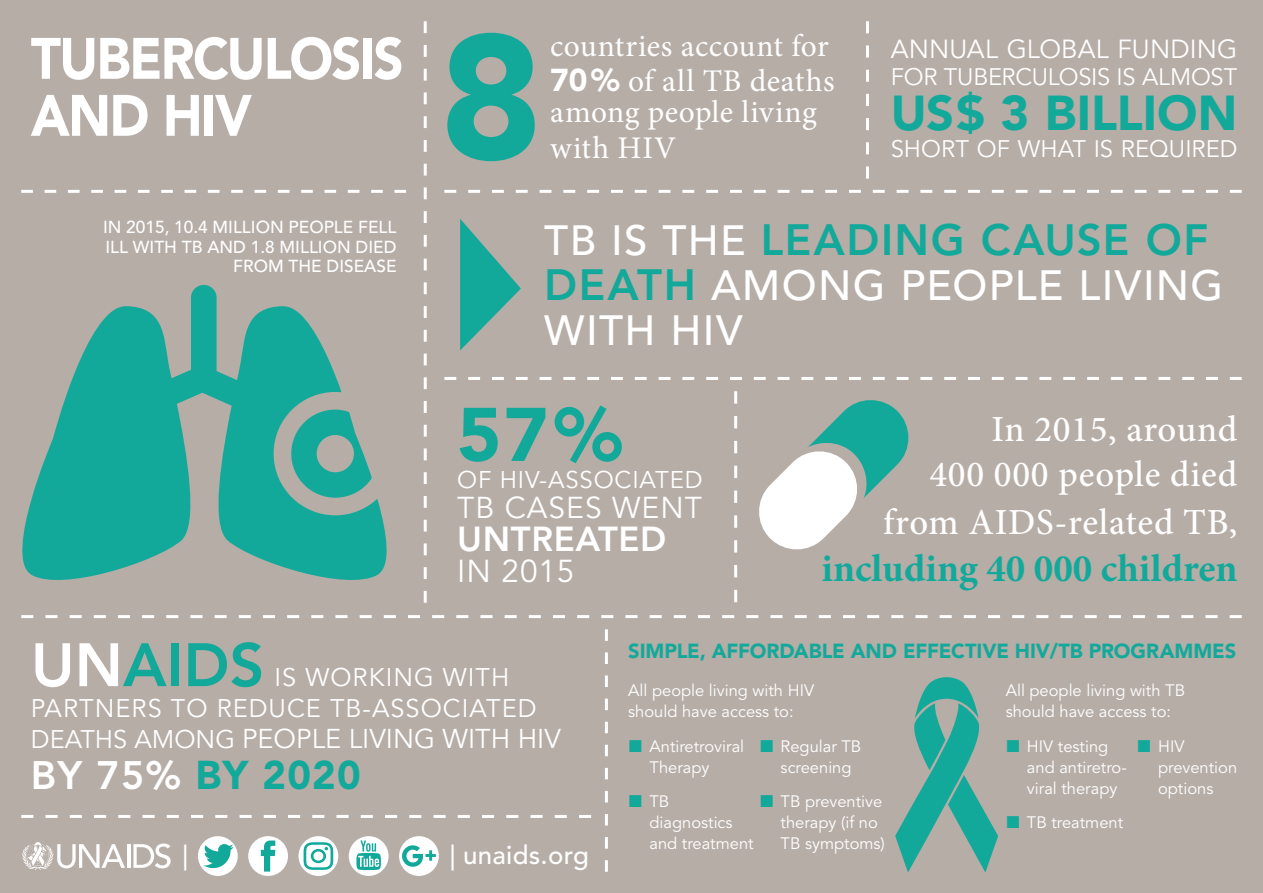
<style>
.page{position:relative;width:1263px;height:893px;background:#b6ada7}
.page>*{position:absolute;margin:0;border:0;box-sizing:border-box;transform-origin:0 0}
.t1{font:900 175.5px "Avenir";color:#13a99a}
.t2{font:900 75px "Avenir";color:#13a99a}
.t3{font:800 60.6px "Avenir";color:#13a99a}
.t4{font:900 57.75px/57px "Avenir";letter-spacing:-.03em;color:#fff;scale:.91 1}
.t5{font:900 48.6px "Avenir";color:#13a99a}
.t6{font:800 43.5px "Avenir";letter-spacing:.035em;color:#13a99a}
.t7{font:500 42px/45px "Avenir";letter-spacing:.03em;color:#fff}
.t8{font:900 39.9px "Avenir";letter-spacing:.03em;color:#13a99a}
.t9{font:700 39px "Minion Pro";color:#13a99a}
.t10{font:500 36.75px/46.5px "Minion Pro";letter-spacing:.02em;color:#fff;text-align:right}
.t11{font:800 34.5px "Avenir";letter-spacing:.02em;color:#fff}
.t12{font:31.5px/34.5px "Minion Pro";letter-spacing:.015em;color:#fff}
.t13{font:31.5px "Avenir";letter-spacing:.03em;color:#fff}
.t14{font:30px "Avenir";letter-spacing:.035em;color:#fff}
.t15{font:27px "Avenir";color:#fff}
.t16{font:25.95px "Avenir";letter-spacing:.01em;color:#fff}
.t17{font:500 25.95px "Avenir";letter-spacing:.01em;color:#fff}
.t18{font:25.35px/31px "Avenir";letter-spacing:.04em;color:#fff}
.t19{font:24px "Avenir";letter-spacing:.035em;color:#fff}
.t20{font:23.85px "Avenir";letter-spacing:.005em;color:#fff}
.t21{font:23.7px "Avenir";letter-spacing:-.01em;color:#fff}
.t22{font:900 20.25px "Avenir";letter-spacing:-.005em;color:#13a99a}
.t23{font:500 17.25px/19.5px "Avenir";color:#fff;text-align:right}
.t24{font:16.5px/21px "Avenir";color:#fff}
.s1{font-family:"Avenir";font-weight:900}
.s2{font-weight:500;font-size:42px;color:#fff}
.s3{font-weight:800;font-size:43.5px;color:#13a99a}
.s4{color:#fff}
.s5{font-size:25.35px}
.s6{font-weight:800;font-size:39.45px;color:#fff}
</style>
<div class="page">
<svg style="left:21px;top:615px;width:1221px;height:3px"></svg>
<svg style="left:21px;top:190px;width:385px;height:3px"></svg>
<svg style="left:444px;top:377px;width:798px;height:3px"></svg>
<svg style="left:444px;top:190px;width:798px;height:3px"></svg>
<svg style="left:21px;top:815px;width:570px;height:3px"></svg>
<svg style="left:424px;top:21px;width:3px;height:582px"></svg>
<svg style="left:734px;top:391px;width:3px;height:211px"></svg>
<svg style="left:866px;top:21px;width:3px;height:158px"></svg>
<svg style="left:605px;top:629px;width:3px;height:243px"></svg>
<svg style="left:22px;top:285px;width:365px;height:295px;fill:#13a99a"></svg>
<svg style="left:274px;top:392px;width:104px;height:123px"></svg>
<div style="left:317px;top:435px;width:37px;height:37px;background:#b6ada7;border-radius:50%"></div>
<svg style="left:460px;top:219px;width:61px;height:131px"></svg>
<div style="left:198px;top:836px;width:40px;height:40px;background:#fff;border-radius:50%"></div>
<svg style="left:203px;top:844px;width:31px;height:24px"></svg>
<div style="left:248px;top:836px;width:40px;height:40px;background:#fff;border-radius:50%"></div>
<svg style="left:261px;top:840px;width:14px;height:32px"></svg>
<div style="left:298px;top:836px;width:40px;height:40px;background:#fff;border-radius:50%"></div>
<svg style="left:303px;top:842px;width:31px;height:28px"></svg>
<div style="left:349px;top:836px;width:40px;height:40px;background:#fff;border-radius:50%"></div>
<svg style="left:356px;top:840px;width:25px;height:30px"></svg>
<div style="left:399px;top:836px;width:40px;height:40px;background:#fff;border-radius:50%"></div>
<svg style="left:402px;top:845px;width:34px;height:22px"></svg>
<hr style="left:127px;top:844px;width:3px;height:24px;background:#fff">
<svg style="left:133px;top:843px;width:38px;height:25px"></svg>
<svg style="left:22px;top:842px;width:103px;height:28px"></svg>
<svg style="left:759px;top:400px;width:150px;height:150px"></svg>
<svg style="left:895px;top:677px;width:103px;height:195px"></svg>
<h3 class="t4" style="left:31px;top:30px;width:411px">TUBERCULOSIS<br>AND HIV</h3>
<h1 class="t1" style="left:439px;top:-8px;width:105px">8</h1>
<h3 class="t12" style="left:550px;top:29px;width:286px">countries account for<br><span class="s1">70%</span> of all TB deaths</h3>
<h3 class="t12" style="left:550px;top:94px;width:268px;line-height:36px">among people living with HIV</h3>
<h3 class="t16" style="left:891px;top:34px;width:348px">ANNUAL GLOBAL FUNDING</h3>
<h3 class="t21" style="left:891px;top:63px;width:348px">FOR TUBERCULOSIS IS ALMOST</h3>
<h3 class="t5" style="left:891px;top:83px;width:348px">US$ 3 BILLION</h3>
<h3 class="t20" style="left:891px;top:135px;width:348px">SHORT OF WHAT IS REQUIRED</h3>
<p class="t23" style="left:103px;top:218px;width:295px">IN 2015, 10.4 MILLION PEOPLE FELL<br>ILL WITH TB AND 1.8 MILLION DIED<br>FROM THE DISEASE</p>
<h3 class="t6" style="left:544px;top:215px;width:665px"><span class="s2">TB IS THE</span> LEADING CAUSE OF</h3>
<h3 class="t7" style="left:544px;top:264px;width:680px"><span class="s3">DEATH</span> AMONG PEOPLE LIVING<br>WITH HIV</h3>
<h2 class="t2" style="left:457px;top:389px;width:167px">57%</h2>
<h3 class="t19" style="left:457px;top:466px;width:247px">OF HIV-ASSOCIATED</h3>
<h3 class="t14" style="left:457px;top:490px;width:246px">TB CASES WENT</h3>
<h3 class="t11" style="left:457px;top:518px;width:211px">UNTREATED</h3>
<h3 class="t13" style="left:457px;top:553px;width:119px">IN 2015</h3>
<h3 class="t10" style="left:883px;top:406px;width:356px">In 2015, around<br>400 000 people died from AIDS-related TB,</h3>
<h3 class="t9" style="left:822px;top:541px;width:417px">including 40 000 children</h3>
<h3 class="t3" style="left:31px;top:629px;width:235px"><span class="s4">UN</span>AIDS</h3>
<h3 class="t18" style="left:31px;top:663px;width:507px;text-indent:244px">IS WORKING WITH<br>PARTNERS TO REDUCE TB-ASSOCIATED</h3>
<h3 class="t15" style="left:31px;top:723px;width:531px"><span class="s5">DEATHS AMONG</span> PEOPLE LIVING WITH HIV</h3>
<h3 class="t8" style="left:31px;top:751px;width:331px"><span class="s6">BY 75%</span> BY 2020</h3>
<h3 class="t17" style="left:183px;top:840px;width:7px">|</h3>
<h3 class="t17" style="left:450px;top:840px;width:141px">| unaids.org</h3>
<p class="t22" style="left:628px;top:639px;width:609px">SIMPLE, AFFORDABLE AND EFFECTIVE HIV/TB PROGRAMMES</p>
<p class="t24" style="left:628px;top:680px;width:187px">All people living with HIV should have access to:</p>
<p class="t24" style="left:649px;top:737px;width:96px">Antiretroviral<br>Therapy</p>
<p class="t24" style="left:781px;top:737px;width:82px">Regular TB screening</p>
<p class="t24" style="left:649px;top:791px;width:106px">TB diagnostics and treatment</p>
<p class="t24" style="left:781px;top:791px;width:106px">TB preventive therapy (if no<br>TB symptoms)</p>
<p class="t24" style="left:1006px;top:680px;width:181px">All people living with TB should have access to:</p>
<p class="t24" style="left:1027px;top:737px;width:101px">HIV testing and antiretro&shy;viral therapy</p>
<p class="t24" style="left:1158px;top:737px;width:81px">HIV prevention options</p>
<p class="t24" style="left:1027px;top:812px;width:98px">TB treatment</p>
</div>
